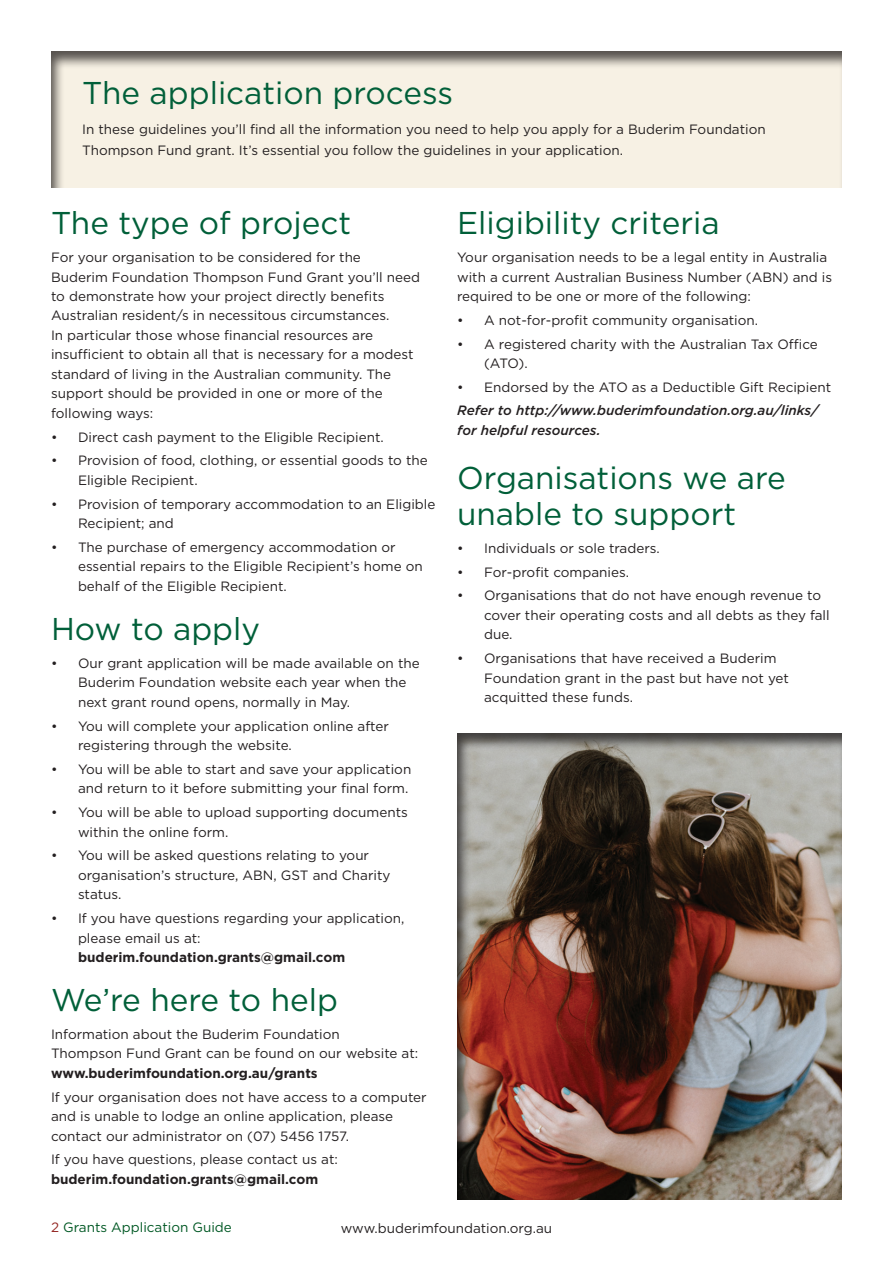
<style>
.page{position:relative;width:893px;height:1263px;background:#fff}
.page>*{position:absolute;margin:0;border:0;box-sizing:border-box;transform-origin:0 0}
.t1{font:31.5px/36px "Gotham";color:#015f39}
.t2{font:13.5px/19.5px "Gotham";color:#231f20}
.t3{font:700 13.5px "Gotham";color:#231f20}
.t4{font:italic 500 13.5px/19.5px "Gotham";color:#231f20}
.t5{font:13.5px "Gotham";color:#005824}
.s1{color:#942723}
</style>
<div class="page">
<div style="left:50px;top:48px;width:792px;height:141px;background:#231f20;opacity:.75"></div>
<div style="left:457px;top:733px;width:385px;height:466px;background:#231f20;opacity:.75"></div>
<h1 class="t1" style="left:82px;top:75px;width:372px">The application process</h1>
<p class="t2" style="left:82px;top:118px;width:685px;line-height:21px">In these guidelines you’ll find all the information you need to help you apply for a Buderim Foundation<br>Thompson Fund grant. It’s essential you follow the guidelines in your application.</p>
<h1 class="t1" style="left:51px;top:204px;width:302px">The type of project</h1>
<p class="t2" style="left:51px;top:247px;width:371px">For your organisation to be considered for the Buderim Foundation Thompson Fund Grant you’ll need to demonstrate how your project directly benefits Australian resident/s in necessitous circumstances.<br>In particular those whose financial resources are insufficient to obtain all that is necessary for a modest standard of living in the Australian community. The support should be provided in one or more of the following ways:</p>
<p class="t2" style="left:51px;top:427px;width:334px">• Direct cash payment to the Eligible Recipient.</p>
<p class="t2" style="left:78px;top:451px;width:351px;text-indent:-27px">• Provision of food, clothing, or essential goods to the<br>Eligible Recipient.</p>
<p class="t2" style="left:78px;top:494px;width:359px;text-indent:-27px">• Provision of temporary accommodation to an Eligible<br>Recipient; and</p>
<p class="t2" style="left:78px;top:537px;width:346px;text-indent:-27px">• The purchase of emergency accommodation or essential repairs to the Eligible Recipient’s home on behalf of the Eligible Recipient.</p>
<h1 class="t1" style="left:51px;top:610px;width:211px">How to apply</h1>
<p class="t2" style="left:78px;top:653px;width:343px;text-indent:-27px">• Our grant application will be made available on the<br>Buderim Foundation website each year when the next grant round opens, normally in May.</p>
<p class="t2" style="left:78px;top:716px;width:312px;text-indent:-27px">• You will complete your application online after registering through the website.</p>
<p class="t2" style="left:51px;top:759px;width:362px;text-align:right">• You will be able to start and save your application and return to it before submitting your final form.</p>
<p class="t2" style="left:78px;top:802px;width:331px;text-indent:-27px">• You will be able to upload supporting documents within the online form.</p>
<p class="t2" style="left:78px;top:845px;width:314px;text-indent:-27px">• You will be asked questions relating to your organisation’s structure, ABN, GST and Charity status.</p>
<p class="t2" style="left:78px;top:908px;width:328px;text-indent:-27px">• If you have questions regarding your application, please email us at:</p>
<p class="t3" style="left:78px;top:949px;width:269px">buderim.foundation.grants@gmail.com</p>
<h1 class="t1" style="left:51px;top:981px;width:288px">We’re here to help</h1>
<p class="t2" style="left:51px;top:1024px;width:369px">Information about the Buderim Foundation<br>Thompson Fund Grant can be found on our website at:</p>
<p class="t3" style="left:51px;top:1065px;width:268px">www.buderimfoundation.org.au/grants</p>
<p class="t2" style="left:51px;top:1087px;width:377px">If your organisation does not have access to a computer and is unable to lodge an online application, please contact our administrator on (07) 5456 1757.</p>
<p class="t2" style="left:51px;top:1149px;width:288px">If you have questions, please contact us at:</p>
<p class="t3" style="left:51px;top:1171px;width:269px">buderim.foundation.grants@gmail.com</p>
<h1 class="t1" style="left:457px;top:204px;width:264px">Eligibility criteria</h1>
<p class="t2" style="left:457px;top:247px;width:377px">Your organisation needs to be a legal entity in Australia with a current Australian Business Number (ABN) and is required to be one or more of the following:</p>
<p class="t2" style="left:457px;top:310px;width:303px">• A not-for-profit community organisation.</p>
<p class="t2" style="left:484px;top:334px;width:335px;text-indent:-27px">• A registered charity with the Australian Tax Office (ATO).</p>
<p class="t2" style="left:457px;top:377px;width:376px">• Endorsed by the ATO as a Deductible Gift Recipient</p>
<p class="t4" style="left:457px;top:401px;width:363px">Refer to http://www.buderimfoundation.org.au/links/ for helpful resources.</p>
<h1 class="t1" style="left:457px;top:459px;width:330px">Organisations we are unable to support</h1>
<p class="t2" style="left:457px;top:538px;width:204px">• Individuals or sole traders.</p>
<p class="t2" style="left:457px;top:562px;width:173px">• For-profit companies.</p>
<p class="t2" style="left:484px;top:585px;width:347px;text-indent:-27px">• Organisations that do not have enough revenue to cover their operating costs and all debts as they fall due.</p>
<p class="t2" style="left:484px;top:648px;width:306px;text-indent:-27px">• Organisations that have received a Buderim<br>Foundation grant in the past but have not yet acquitted these funds.</p>
<p class="t5" style="left:51px;top:1220px;width:182px"><span class="s1">2</span> Grants Application Guide</p>
<p class="t2" style="left:341px;top:1218px;width:213px">www.buderimfoundation.org.au</p>
</div>
